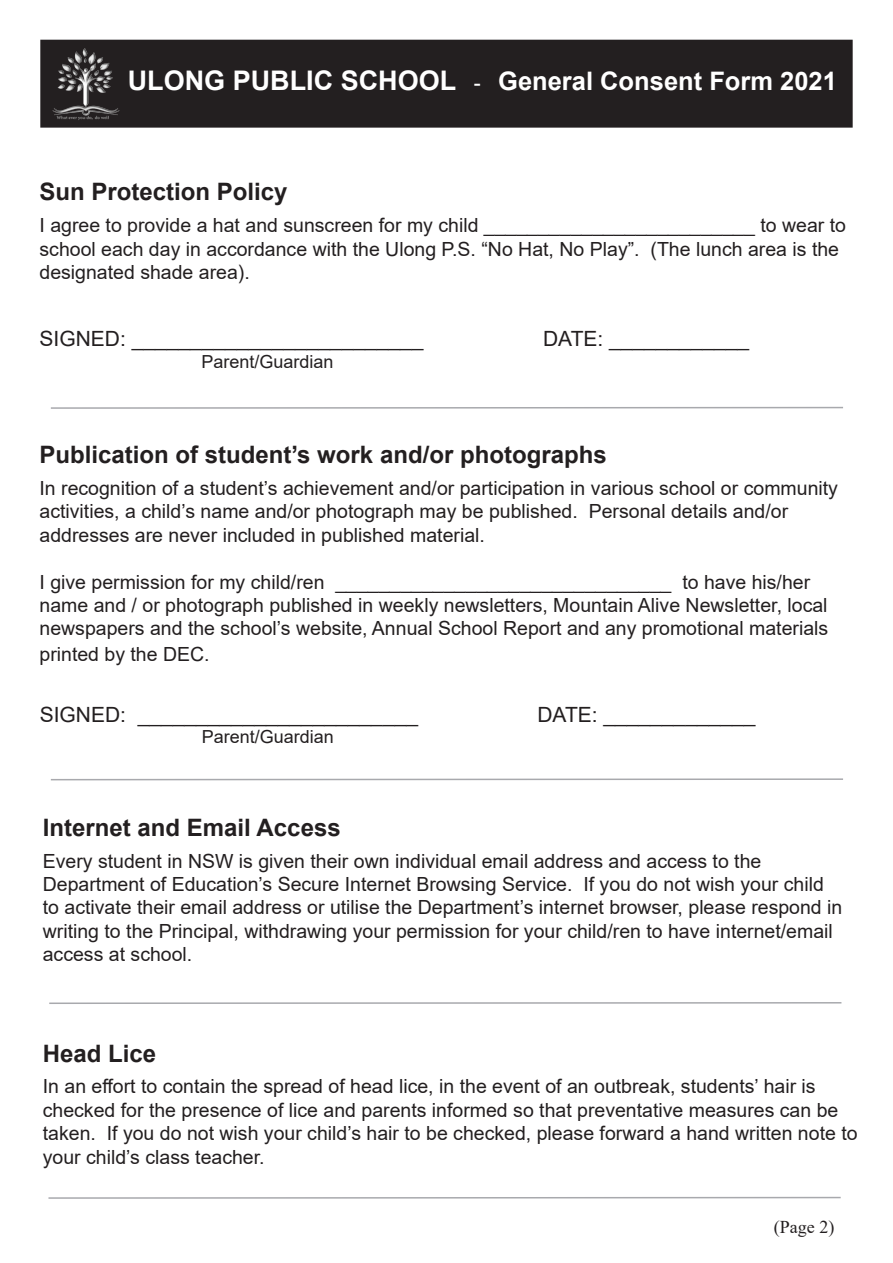
<style>
.page{position:relative;width:893px;height:1263px;background:#fff}
.page>*{position:absolute;margin:0;border:0;box-sizing:border-box;transform-origin:0 0}
.t1{font:700 25.5px "Arial";color:#fff}
.t2{font:700 24px "Arial";color:#231f20}
.t3{font:21px "Arial";color:#231f20}
.t4{font:19.5px/23.4px "Arial";color:#231f20}
.t5{font:18px "Arial";color:#231f20}
.t6{font:18px "Times New Roman";color:#231f20}
.s1{font-size:27px}
.s2{font-weight:400;font-size:21px}
</style>
<div class="page">
<div style="left:41px;top:40px;width:811px;height:87px;background:#231f20"></div>
<div style="left:40px;top:40px;width:813px;height:88px;border:2px solid #231f20"></div>
<img style="left:47px;top:41px;width:76px;height:87px">
<svg style="left:50px;top:406px;width:793px;height:3px"></svg>
<svg style="left:50px;top:778px;width:793px;height:3px"></svg>
<svg style="left:48px;top:1196px;width:793px;height:3px"></svg>
<svg style="left:49px;top:1002px;width:793px;height:2px;background:#bdbdc0"></svg>
<h1 class="t1" style="left:128px;top:63px;width:711px"><span class="s1">ULONG PUBLIC SCHOOL</span> <span class="s2">-</span> General Consent Form 2021</h1>
<p class="t2" style="left:40px;top:175px;width:250px">Sun Protection Policy</p>
<p class="t4" style="left:40px;top:214px;width:808px">I agree to provide a hat and sunscreen for my child _________________________ to wear to school each day in accordance with the Ulong P.S. “No Hat, No Play”. (The lunch area is the designated shade area).</p>
<p class="t3" style="left:40px;top:325px;width:386px">SIGNED: _________________________</p>
<p class="t3" style="left:543px;top:325px;width:208px">DATE: ____________</p>
<p class="t5" style="left:202px;top:349px;width:134px">Parent/Guardian</p>
<p class="t2" style="left:40px;top:438px;width:569px">Publication of student’s work and/or photographs</p>
<p class="t4" style="left:40px;top:476px;width:800px">In recognition of a student’s achievement and/or participation in various school or community activities, a child’s name and/or photograph may be published. Personal details and/or addresses are never included in published material.</p>
<p class="t4" style="left:40px;top:570px;width:790px">I give permission for my child/ren _______________________________ to have his/her name and / or photograph published in weekly newsletters, Mountain Alive Newsletter, local newspapers and the school’s website, Annual School Report and any promotional materials</p>
<p class="t4" style="left:40px;top:642px;width:172px">printed by the DEC.</p>
<p class="t3" style="left:40px;top:700px;width:380px">SIGNED: ________________________</p>
<p class="t3" style="left:537px;top:700px;width:219px">DATE: _____________</p>
<p class="t5" style="left:202px;top:725px;width:134px">Parent/Guardian</p>
<p class="t2" style="left:43px;top:810px;width:299px">Internet and Email Access</p>
<p class="t4" style="left:43px;top:849px;width:801px">Every student in NSW is given their own individual email address and access to the Department of Education’s Secure Internet Browsing Service. If you do not wish your child to activate their email address or utilise the Department’s internet browser, please respond in writing to the Principal, withdrawing your permission for your child/ren to have internet/email access at school.</p>
<p class="t2" style="left:43px;top:1036px;width:115px">Head Lice</p>
<p class="t4" style="left:43px;top:1075px;width:816px">In an effort to contain the spread of head lice, in the event of an outbreak, students’ hair is checked for the presence of lice and parents informed so that preventative measures can be taken. If you do not wish your child’s hair to be checked, please forward a hand written note to your child’s class teacher.</p>
<p class="t6" style="left:774px;top:1214px;width:62px">(Page 2)</p>
</div>
